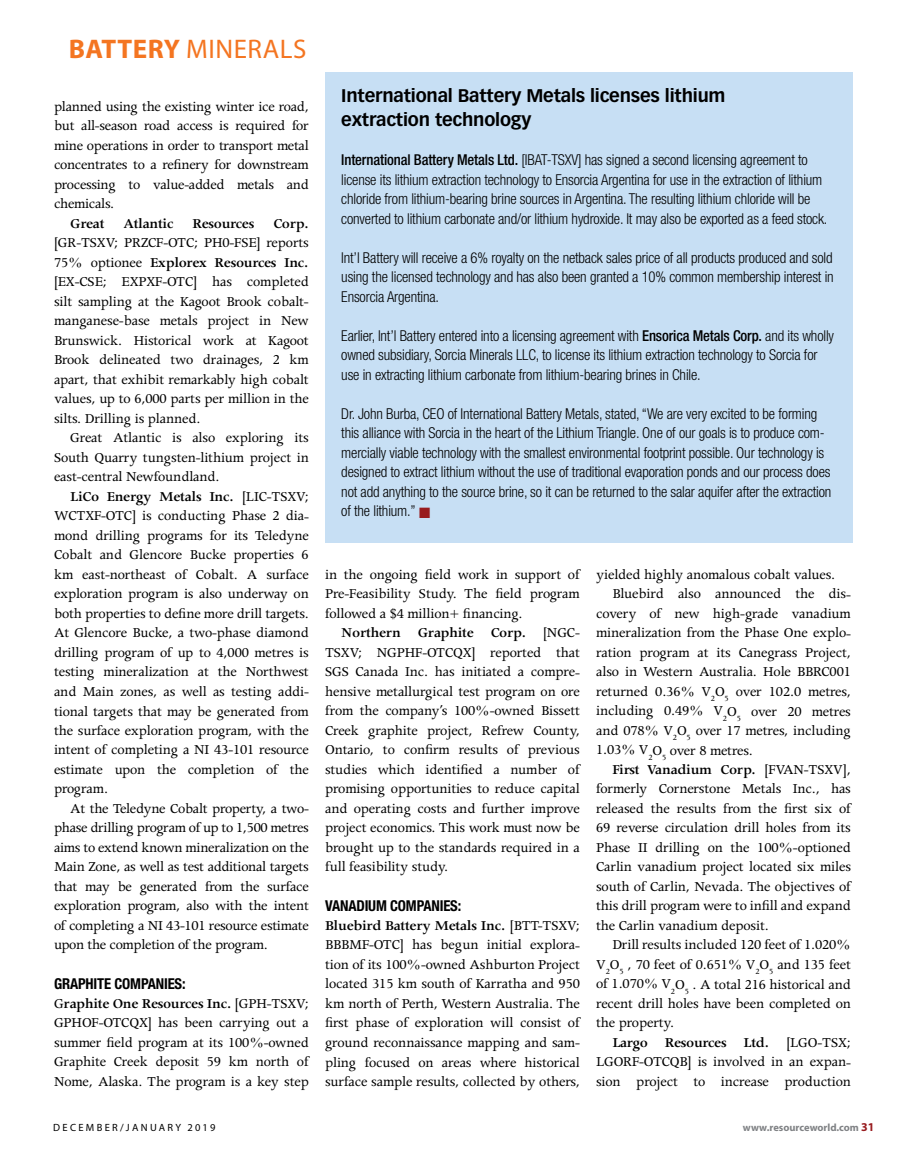
<style>
.page{position:relative;width:905px;height:1161px;background:#fff}
.page>*{position:absolute;margin:0;border:0;box-sizing:border-box;transform-origin:0 0}
.t1{font:27px "Myriad Pro";letter-spacing:.02em;color:#f47521}
.t2{font:700 18px/24px "Vectora LH";letter-spacing:-.01em;color:#000}
.t3{font:15.3px/19.5px "Apollo";letter-spacing:-.01em;color:#000;text-align:justify}
.t4{font:600 15.3px "Apollo";letter-spacing:-.025em;color:#000}
.t5{font:300 condensed 15px/19.5px "Helvetica Neue";letter-spacing:-.01em;color:#000}
.t6{font:700 condensed 15px "Helvetica Neue";letter-spacing:-.01em;color:#000}
.t7{font:700 10.5px "Myriad Pro";color:#808285}
.t8{font:10.5px "Myriad Pro";letter-spacing:.22em;color:#000}
.s1{font-weight:700}
.s2{font-weight:600}
.s3{font-weight:500}
.s4{color:#981b1e}
.s5{font-weight:400}
.s6{font-size:12px;color:#981b1e}
</style>
<div class="page">
<div style="left:325px;top:72px;width:527px;height:471px;background:#c7dff4"></div>
<h1 class="t1" style="left:69px;top:32px;width:239px"><span class="s1">BATTERY</span> MINERALS</h1>
<p class="t3" style="left:54px;top:97px;width:256px">planned using the existing winter ice road, but all-season road access is required for mine operations in order to transport metal concentrates to a refinery for downstream processing to value-added metals and chemicals.</p>
<p class="t4" style="left:70px;top:215px;width:240px">Great Atlantic Resources Corp.</p>
<p class="t3" style="left:54px;top:234px;width:256px">[GR-TSXV; PRZCF-OTC; PH0-FSE] reports 75% optionee <span class="s2">Explorex Resources Inc. </span>[EX-CSE; EXPXF-OTC] has completed silt sampling at the Kagoot Brook cobalt&shy;manganese-base metals project in New Brunswick. Historical work at Kagoot Brook delineated two drainages, 2 km apart, that exhibit remarkably high cobalt values, up to 6,000 parts per million in the silts. Drilling is planned.</p>
<p class="t3" style="left:54px;top:429px;width:256px;text-indent:16px">Great Atlantic is also exploring its South Quarry tungsten-lithium project in east-central Newfoundland.</p>
<p class="t3" style="left:54px;top:487px;width:256px;text-indent:16px"><span class="s2">LiCo Energy Metals Inc.</span> [LIC-TSXV; WCTXF-OTC] is conducting Phase 2 dia&shy;mond drilling programs for its Teledyne Cobalt and Glencore Bucke properties 6 km east-northeast of Cobalt. A surface exploration program is also underway on both properties to define more drill targets.<br>At Glencore Bucke, a two-phase diamond drilling program of up to 4,000 metres is testing mineralization at the Northwest and Main zones, as well as testing addi&shy;tional targets that may be generated from the surface exploration program, with the intent of completing a NI 43-101 resource estimate upon the completion of the program.</p>
<p class="t3" style="left:54px;top:799px;width:256px;text-indent:16px">At the Teledyne Cobalt property, a two&shy;phase drilling program of up to 1,500 metres aims to extend known mineralization on the Main Zone, as well as test additional targets that may be generated from the surface exploration program, also with the intent of completing a NI 43-101 resource estimate upon the completion of the program.</p>
<p class="t6" style="left:54px;top:974px;width:133px">GRAPHITE COMPANIES:</p>
<p class="t3" style="left:54px;top:994px;width:256px">G<span class="s2">raphite One Resources Inc.</span> [GPH-TSXV; GPHOF-OTCQX] has been carrying out a summer field program at its 100%-owned Graphite Creek deposit 59 km north of Nome, Alaska. The program is a key step</p>
<p class="t2" style="left:341px;top:84px;width:386px">International Battery Metals licenses lithium extraction technology</p>
<p class="t5" style="left:341px;top:150px;width:487px"><span class="s3">International Battery Metals Ltd.</span> [IBAT-TSXV] has signed a second licensing agreement to license its lithium extraction technology to Ensorcia Argentina for use in the extraction of lithium chloride from lithium-bearing brine sources in Argentina. The resulting lithium chloride will be converted to lithium carbonate and/or lithium hydroxide. It may also be exported as a feed stock.</p>
<p class="t5" style="left:341px;top:248px;width:494px;text-align:justify">Int’l Battery will receive a 6% royalty on the netback sales price of all products produced and sold using the licensed technology and has also been granted a 10% common membership interest in Ensorcia Argentina.</p>
<p class="t5" style="left:341px;top:326px;width:494px">Earlier, Int’l Battery entered into a licensing agreement with <span class="s3">Ensorica Metals Corp.</span> and its wholly owned subsidiary, Sorcia Minerals LLC, to license its lithium extraction technology to Sorcia for use in extracting lithium carbonate from lithium-bearing brines in Chile.</p>
<p class="t5" style="left:341px;top:404px;width:491px">Dr. John Burba, CEO of International Battery Metals, stated, “We are very excited to be forming this alliance with Sorcia in the heart of the Lithium Triangle. One of our goals is to produce com&shy;mercially viable technology with the smallest environmental footprint possible. Our technology is designed to extract lithium without the use of traditional evaporation ponds and our process does not add anything to the source brine, so it can be returned to the salar aquifer after the extraction of the lithium.” <span class="s4">■</span></p>
<p class="t3" style="left:325px;top:565px;width:256px">in the ongoing field work in support of Pre-Feasibility Study. The field program followed a $4 million+ financing.</p>
<p class="t3" style="left:325px;top:624px;width:256px;text-indent:16px"><span class="s2">Northern Graphite Corp.</span> [NGC-TSXV; NGPHF-OTCQX] reported that SGS Canada Inc. has initiated a compre&shy;hensive metallurgical test program on ore from the company’s 100%-owned Bissett Creek graphite project, Refrew County, Ontario, to confirm results of previous studies which identified a number of promising opportunities to reduce capital and operating costs and further improve project economics. This work must now be brought up to the standards required in a full feasibility study.</p>
<p class="t6" style="left:325px;top:896px;width:138px">VANADIUM COMPANIES:</p>
<p class="t3" style="left:325px;top:916px;width:256px"><span class="s2">Bluebird Battery Metals Inc.</span> [BTT-TSXV; BBBMF-OTC] has begun initial explora&shy;tion of its 100%-owned Ashburton Project located 315 km south of Karratha and 950 km north of Perth, Western Australia. The first phase of exploration will consist of ground reconnaissance mapping and sam&shy;pling focused on areas where historical surface sample results, collected by others,</p>
<p class="t3" style="left:596px;top:565px;width:240px">yielded highly anomalous cobalt values.</p>
<p class="t3" style="left:612px;top:585px;width:240px">Bluebird also announced the dis-</p>
<p class="t3" style="left:596px;top:604px;width:256px">covery of new high-grade vanadium</p>
<p class="t3" style="left:596px;top:624px;width:256px">mineralization from the Phase One explo-</p>
<p class="t3" style="left:596px;top:643px;width:256px">ration program at its Canegrass Project,</p>
<p class="t3" style="left:596px;top:663px;width:256px">also in Western Australia. Hole BBRC001</p>
<p class="t3" style="left:596px;top:682px;width:256px">returned 0.36% V<sub>2</sub>O<sub>5</sub> over 102.0 metres,</p>
<p class="t3" style="left:596px;top:702px;width:256px">including 0.49% V<sub>2</sub>O<sub>5</sub> over 20 metres</p>
<p class="t3" style="left:596px;top:721px;width:256px">and 078% V<sub>2</sub>O<sub>5</sub> over 17 metres, including</p>
<p class="t3" style="left:596px;top:741px;width:158px">1.03% V<sub>2</sub>O<sub>5</sub> over 8 metres.</p>
<p class="t4" style="left:612px;top:761px;width:240px">First Vanadium Corp. <span class="s5">[FVAN-TSXV],</span></p>
<p class="t3" style="left:596px;top:780px;width:256px">formerly Cornerstone Metals Inc., has</p>
<p class="t3" style="left:596px;top:799px;width:256px">released the results from the first six of</p>
<p class="t3" style="left:596px;top:819px;width:256px">69 reverse circulation drill holes from its</p>
<p class="t3" style="left:596px;top:838px;width:256px">Phase II drilling on the 100%-optioned</p>
<p class="t3" style="left:596px;top:858px;width:256px">Carlin vanadium project located six miles</p>
<p class="t3" style="left:596px;top:877px;width:256px">south of Carlin, Nevada. The objectives of</p>
<p class="t3" style="left:596px;top:897px;width:256px">this drill program were to infill and expand</p>
<p class="t3" style="left:596px;top:916px;width:174px">the Carlin vanadium deposit.</p>
<p class="t3" style="left:612px;top:936px;width:240px">Drill results included 120 feet of 1.020%</p>
<p class="t3" style="left:596px;top:955px;width:256px">V<sub>2</sub>O<sub>5</sub> , 70 feet of 0.651% V<sub>2</sub>O<sub>5</sub> and 135 feet</p>
<p class="t3" style="left:596px;top:975px;width:256px">of 1.070% V<sub>2</sub>O<sub>5</sub> . A total 216 historical and</p>
<p class="t3" style="left:596px;top:994px;width:256px">recent drill holes have been completed on</p>
<p class="t3" style="left:596px;top:1014px;width:79px">the property.</p>
<p class="t4" style="left:612px;top:1034px;width:240px">Largo Resources Ltd. <span class="s5">[LGO-TSX;</span></p>
<p class="t3" style="left:596px;top:1053px;width:256px">LGORF-OTCQB] is involved in an expan-</p>
<p class="t3" style="left:596px;top:1072px;width:256px">sion project to increase production</p>
<p class="t8" style="left:53px;top:1121px;width:164px">DECEMBER/JANUARY 2019</p>
<p class="t7" style="left:742px;top:1121px;width:133px">www.resourceworld.com <span class="s6">31</span></p>
</div>
